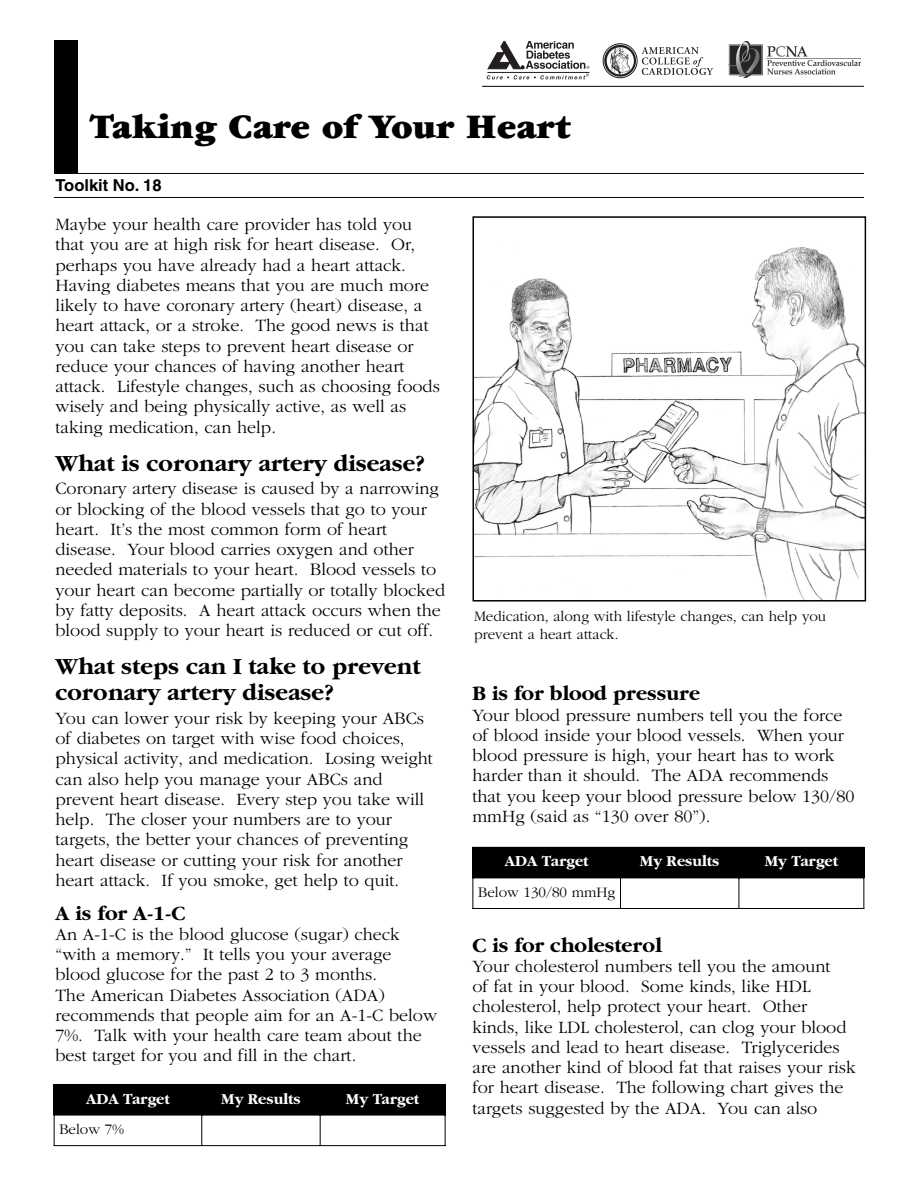
<style>
.page{position:relative;width:918px;height:1188px;background:#fff}
.page>*{position:absolute;margin:0;border:0;box-sizing:border-box;transform-origin:0 0}
.t1{font:900 36px "Garamond";color:#000}
.t2{font:700 24px/26.2px "Garamond";color:#000}
.t3{font:700 21px "Garamond";color:#000}
.t4{font:300 18px/20.2px "Garamond";color:#000}
.t5{font:700 16.5px "Helvetica";color:#000}
.t6{font:700 15.75px "Garamond";color:#fff}
.t7{font:300 15px/18px "Garamond";color:#000}
</style>
<div class="page">
<img style="left:475px;top:247px;width:388px;height:352px">
<div style="left:472px;top:216px;width:394px;height:386px;border:2px solid #000"></div>
<hr style="left:54px;top:173px;width:810px;height:1px;background:#000">
<hr style="left:54px;top:197px;width:810px;height:1px;background:#000">
<div style="left:54px;top:1084px;width:148px;height:31px;background:#000"></div>
<div style="left:202px;top:1084px;width:118px;height:31px;background:#000"></div>
<div style="left:320px;top:1084px;width:126px;height:31px;background:#000"></div>
<hr style="left:54px;top:1084px;width:1px;height:62px;background:#000">
<hr style="left:201px;top:1084px;width:1px;height:62px;background:#000">
<hr style="left:320px;top:1084px;width:1px;height:62px;background:#000">
<hr style="left:445px;top:1084px;width:1px;height:62px;background:#000">
<hr style="left:54px;top:1115px;width:392px;height:1px;background:#000">
<hr style="left:54px;top:1145px;width:392px;height:1px;background:#000">
<div style="left:472px;top:847px;width:149px;height:31px;background:#000"></div>
<div style="left:621px;top:847px;width:118px;height:31px;background:#000"></div>
<div style="left:739px;top:847px;width:125px;height:31px;background:#000"></div>
<hr style="left:472px;top:847px;width:1px;height:62px;background:#000">
<hr style="left:620px;top:847px;width:1px;height:62px;background:#000">
<hr style="left:739px;top:847px;width:1px;height:62px;background:#000">
<hr style="left:863px;top:847px;width:1px;height:62px;background:#000">
<hr style="left:472px;top:878px;width:392px;height:1px;background:#000">
<hr style="left:472px;top:908px;width:392px;height:1px;background:#000">
<div style="left:54px;top:40px;width:24px;height:133px;background:#000"></div>
<svg style="left:487px;top:41px;width:102px;height:38px"></svg>
<svg style="left:642px;top:47px;width:71px;height:28px"></svg>
<div style="left:603px;top:44px;width:34px;height:34px;border:1px solid #231f20;border-radius:50%"></div>
<svg style="left:604px;top:45px;width:32px;height:32px"></svg>
<div style="left:607px;top:47px;width:27px;height:27px;background:#fff;border-radius:50%"></div>
<svg style="left:610px;top:47px;width:20px;height:27px"></svg>
<img style="left:729px;top:41px;width:132px;height:36px">
<hr style="left:482px;top:86px;width:382px;height:1px;background:#000">
<h1 class="t1" style="left:90px;top:114px;width:482px">Taking Care of Your Heart</h1>
<p class="t5" style="left:56px;top:179px;width:108px">Toolkit No. 18</p>
<p class="t4" style="left:56px;top:216px;width:386px">Maybe your health care provider has told you that you are at high risk for heart disease. Or, perhaps you have already had a heart attack.<br>Having diabetes means that you are much more likely to have coronary artery (heart) disease, a heart attack, or a stroke. The good news is that you can take steps to prevent heart disease or reduce your chances of having another heart attack. Lifestyle changes, such as choosing foods wisely and being physically active, as well as taking medication, can help.</p>
<h2 class="t2" style="left:56px;top:452px;width:371px">What is coronary artery disease?</h2>
<p class="t4" style="left:56px;top:480px;width:391px">Coronary artery disease is caused by a narrowing or blocking of the blood vessels that go to your heart. It’s the most common form of heart disease. Your blood carries oxygen and other needed materials to your heart. Blood vessels to your heart can become partially or totally blocked by fatty deposits. A heart attack occurs when the blood supply to your heart is reduced or cut off.</p>
<h2 class="t2" style="left:56px;top:655px;width:367px">What steps can I take to prevent coronary artery disease?</h2>
<p class="t4" style="left:56px;top:710px;width:379px">You can lower your risk by keeping your ABCs of diabetes on target with wise food choices, physical activity, and medication. Losing weight can also help you manage your ABCs and prevent heart disease. Every step you take will help. The closer your numbers are to your targets, the better your chances of preventing heart disease or cutting your risk for another heart attack. If you smoke, get help to quit.</p>
<p class="t3" style="left:56px;top:905px;width:131px">A is for A-1-C</p>
<p class="t4" style="left:56px;top:925px;width:383px">An A-1-C is the blood glucose (sugar) check “with a memory.” It tells you your average blood glucose for the past 2 to 3 months.<br>The American Diabetes Association (ADA) recommends that people aim for an A-1-C below 7%. Talk with your health care team about the best target for you and fill in the chart.</p>
<p class="t6" style="left:86px;top:1092px;width:85px">ADA Target</p>
<p class="t6" style="left:221px;top:1092px;width:81px">My Results</p>
<p class="t6" style="left:346px;top:1092px;width:75px">My Target</p>
<p class="t7" style="left:59px;top:1121px;width:66px">Below 7%</p>
<p class="t7" style="left:474px;top:608px;width:354px">Medication, along with lifestyle changes, can help you prevent a heart attack.</p>
<p class="t3" style="left:472px;top:686px;width:229px">B is for blood pressure</p>
<p class="t4" style="left:472px;top:706px;width:383px">Your blood pressure numbers tell you the force of blood inside your blood vessels. When your blood pressure is high, your heart has to work harder than it should. The ADA recommends that you keep your blood pressure below 130/80 mmHg (said as “130 over 80”).</p>
<p class="t6" style="left:505px;top:855px;width:85px">ADA Target</p>
<p class="t6" style="left:640px;top:855px;width:81px">My Results</p>
<p class="t6" style="left:765px;top:855px;width:75px">My Target</p>
<p class="t7" style="left:478px;top:884px;width:139px">Below 130/80 mmHg</p>
<p class="t3" style="left:472px;top:937px;width:191px">C is for cholesterol</p>
<p class="t4" style="left:472px;top:957px;width:385px">Your cholesterol numbers tell you the amount<br>of fat in your blood. Some kinds, like HDL cholesterol, help protect your heart. Other kinds, like LDL cholesterol, can clog your blood vessels and lead to heart disease. Triglycerides are another kind of blood fat that raises your risk for heart disease. The following chart gives the targets suggested by the ADA. You can also</p>
</div>
